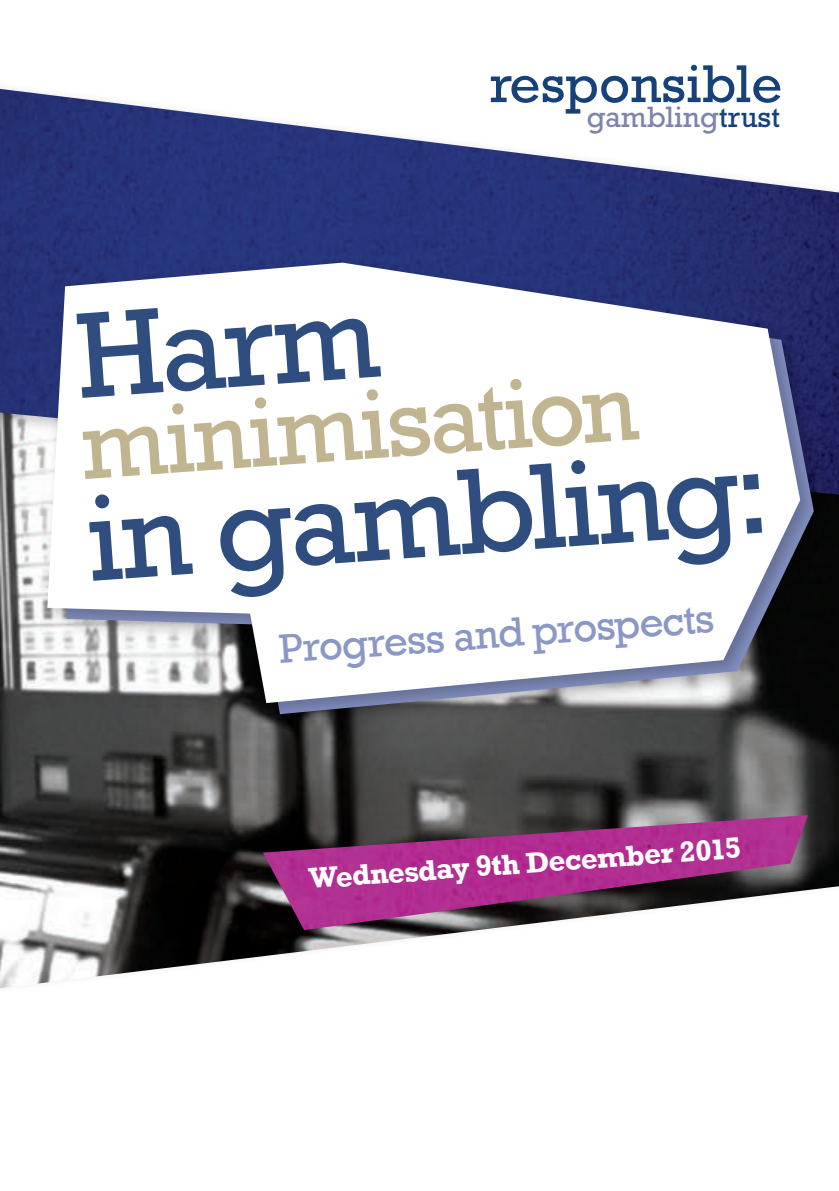
<style>
.page{position:relative;width:839px;height:1191px;background:#fff}
.page>*{position:absolute;margin:0;border:0;box-sizing:border-box;transform-origin:0 0}
.RGT_-_Page_Heading{font:124px "Rockwell";color:#2f4d7f}
.RGT_-_Page_Heading-2{font:100px "Rockwell";color:#c1b591}
.t1{font:54.2px "Rockwell";color:#174279}
.RGT_-_Page_Heading-3{font:42px "Rockwell";color:#8b97c5}
.t2{font:30px "Rockwell";color:#7e84a9}
.RGT_-_Page_Heading-4{font:700 29.6px "Rockwell";color:#fff}
.s1{color:#174279}
</style>
<div class="page">
<img style="left:0;top:599px;width:839px;height:390px">
<img style="left:0;top:496px;width:839px;height:103px">
<img style="left:0;top:88px;width:839px;height:408px">
<img style="left:263px;top:815px;width:545px;height:115px">
<img style="left:55px;top:262px;width:782px;height:475px">
<img style="left:36px;top:251px;width:787px;height:475px">
<svg style="left:47px;top:263px;width:753px;height:440px"></svg>
<p class="t1" style="left:490px;top:53px;width:294px">responsible</p>
<p class="t2" style="left:587px;top:99px;width:195px">gambling<span class="s1">trust</span></p>
<p class="RGT_-_Page_Heading" style="left:71px;top:285px;width:305px;rotate:-4deg">Harm</p>
<p class="RGT_-_Page_Heading-2" style="left:76px;top:387px;width:560px;rotate:-4deg">minimisation</p>
<p class="RGT_-_Page_Heading" style="left:81px;top:467px;width:687px;rotate:-4deg">in gambling:</p>
<p class="RGT_-_Page_Heading-3" style="left:277px;top:624px;width:438px;rotate:-4deg">Progress and prospects</p>
<p class="RGT_-_Page_Heading-4" style="left:307px;top:860px;width:435px;rotate:-4deg">Wednesday 9th December 2015</p>
</div>
